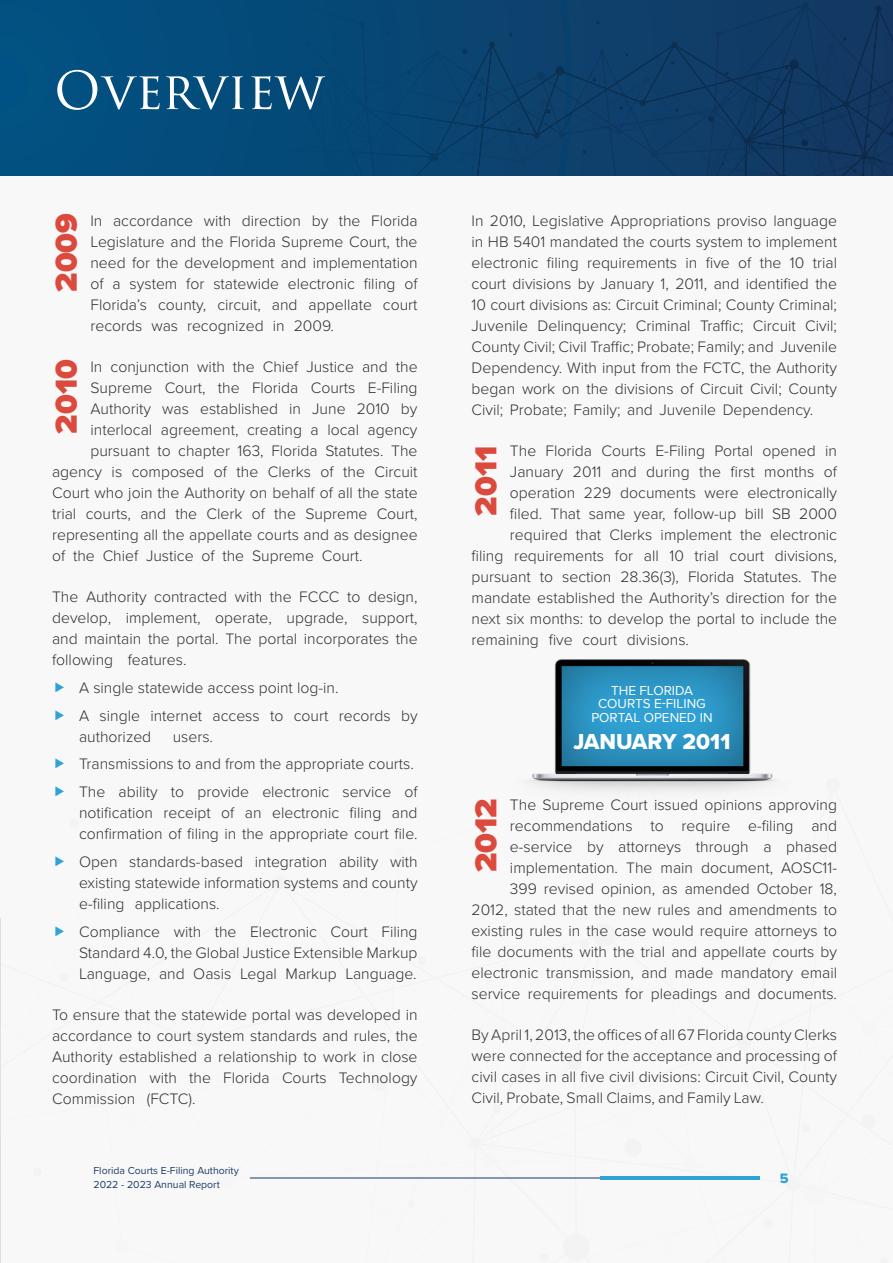
<style>
.page{position:relative;width:893px;height:1263px;background:#f5f5f6}
.page>*{position:absolute;margin:0;border:0;box-sizing:border-box;transform-origin:0 0}
.t1{font:51px "Trajan Pro 3";color:#fff}
.t2{font:900 31.5px "Proxima Nova";color:#dc4a3d}
.Paragraph_Style_1{font:22.5px "Proxima Nova Extrabld";color:#fff}
.Copy{font:300 15.75px/21px "Proxima Nova";color:#312f30;text-align:justify}
.t3{font:14.25px "Proxima Nova Extrabld";color:#30a2d5}
.Paragraph_Style_1-2{font:13.5px/13.5px "Proxima Nova";color:#fff;text-align:center}
.t4{font:10.5px/13.5px "Proxima Nova";color:#1f3d66}
</style>
<div class="page">
<hr style="left:250px;top:1178px;width:509px;height:1px;background:#143761">
<hr style="left:600px;top:1177px;width:159px;height:3px;background:#30a2d5">
<div style="left:0;top:0;width:893px;height:176px;background:#034e7d"></div>
<svg style="left:305px;top:0;width:588px;height:176px"></svg>
<svg style="left:323px;top:147px;width:5px;height:6px"></svg>
<svg style="left:489px;top:42px;width:6px;height:5px"></svg>
<svg style="left:312px;top:66px;width:22px;height:12px"></svg>
<svg style="left:853px;top:153px;width:23px;height:20px"></svg>
<svg style="left:876px;top:6px;width:5px;height:6px"></svg>
<svg style="left:778px;top:174px;width:11px;height:2px"></svg>
<svg style="left:780px;top:109px;width:6px;height:6px"></svg>
<svg style="left:671px;top:42px;width:6px;height:6px"></svg>
<svg style="left:534px;top:132px;width:6px;height:6px"></svg>
<svg style="left:364px;top:106px;width:5px;height:6px"></svg>
<svg style="left:360px;top:21px;width:5px;height:6px"></svg>
<svg style="left:742px;top:137px;width:12px;height:13px"></svg>
<svg style="left:785px;top:59px;width:14px;height:11px"></svg>
<svg style="left:640px;top:100px;width:6px;height:6px"></svg>
<svg style="left:555px;top:66px;width:9px;height:9px"></svg>
<svg style="left:430px;top:153px;width:8px;height:8px"></svg>
<svg style="left:843px;top:101px;width:5px;height:6px"></svg>
<img style="left:0;top:918px;width:1px;height:345px">
<img style="left:531px;top:659px;width:243px;height:131px">
<p class="t1" style="left:54px;top:56px;width:272px">OVERVIEW</p>
<p class="t2" style="left:43px;top:292px;width:80px;rotate:-90deg">2009</p>
<p class="Copy" style="left:90px;top:209px;width:329px">In accordance with direction by the Florida Legislature and the Florida Supreme Court, the need for the development and implementation of a system for statewide electronic filing of Florida’s county, circuit, and appellate court records was recognized in 2009.</p>
<p class="Copy" style="left:90px;top:355px;width:329px">In conjunction with the Chief Justice and the</p>
<p class="Copy" style="left:90px;top:376px;width:329px">Supreme Court, the Florida Courts E-Filing</p>
<p class="Copy" style="left:90px;top:397px;width:329px">Authority was established in June 2010 by</p>
<p class="Copy" style="left:90px;top:418px;width:329px">interlocal agreement, creating a local agency</p>
<p class="Copy" style="left:90px;top:439px;width:329px">pursuant to chapter 163, Florida Statutes. The</p>
<p class="Copy" style="left:52px;top:460px;width:367px">agency is composed of the Clerks of the Circuit</p>
<p class="Copy" style="left:52px;top:481px;width:367px">Court who join the Authority on behalf of all the state</p>
<p class="Copy" style="left:52px;top:502px;width:367px">trial courts, and the Clerk of the Supreme Court,</p>
<p class="Copy" style="left:52px;top:523px;width:367px">representing all the appellate courts and as designee</p>
<p class="Copy" style="left:52px;top:544px;width:312px">of the Chief Justice of the Supreme Court.</p>
<p class="Copy" style="left:52px;top:585px;width:367px">The Authority contracted with the FCCC to design, develop, implement, operate, upgrade, support, and maintain the portal. The portal incorporates the following features.</p>
<p class="Copy" style="left:79px;top:676px;width:261px">A single statewide access point log-in.</p>
<p class="Copy" style="left:79px;top:704px;width:340px">A single internet access to court records by authorized</p>
<p class="t2" style="left:43px;top:434px;width:76px;rotate:-90deg">2010</p>
<p class="Copy" style="left:173px;top:725px;width:42px">users.</p>
<p class="Copy" style="left:79px;top:753px;width:336px">Transmissions to and from the appropriate courts.</p>
<p class="Copy" style="left:79px;top:780px;width:340px">The ability to provide electronic service of notification receipt of an electronic filing and confirmation of filing in the appropriate court file.</p>
<p class="Copy" style="left:79px;top:850px;width:340px">Open standards-based integration ability with existing statewide information systems and county e-filing applications.</p>
<p class="Copy" style="left:79px;top:920px;width:340px">Compliance with the Electronic Court Filing Standard 4.0, the Global Justice Extensible Markup Language, and Oasis Legal Markup Language.</p>
<p class="Copy" style="left:52px;top:1003px;width:367px">To ensure that the statewide portal was developed in accordance to court system standards and rules, the Authority established a relationship to work in close coordination with the Florida Courts Technology Commission (FCTC).</p>
<p class="Copy" style="left:472px;top:209px;width:367px">In 2010, Legislative Appropriations proviso language in HB 5401 mandated the courts system to implement electronic filing requirements in five of the 10 trial court divisions by January 1, 2011, and identified the 10 court divisions as: Circuit Criminal; County Criminal; Juvenile Delinquency; Criminal Traffic; Circuit Civil; County Civil; Civil Traffic; Probate; Family; and Juvenile Dependency. With input from the FCTC, the Authority began work on the divisions of Circuit Civil; County Civil; Probate; Family; and Juvenile Dependency.</p>
<p class="Copy" style="left:510px;top:439px;width:329px">The Florida Courts E-Filing Portal opened in</p>
<p class="Copy" style="left:510px;top:460px;width:329px">January 2011 and during the first months of</p>
<p class="Copy" style="left:510px;top:481px;width:329px">operation 229 documents were electronically</p>
<p class="Copy" style="left:510px;top:502px;width:329px">filed. That same year, follow-up bill SB 2000</p>
<p class="Copy" style="left:510px;top:523px;width:329px">required that Clerks implement the electronic</p>
<p class="Copy" style="left:472px;top:544px;width:367px">filing requirements for all 10 trial court divisions,</p>
<p class="Copy" style="left:472px;top:565px;width:367px">pursuant to section 28.36(3), Florida Statutes. The</p>
<p class="Copy" style="left:472px;top:586px;width:367px">mandate established the Authority’s direction for the</p>
<p class="Copy" style="left:472px;top:607px;width:367px">next six months: to develop the portal to include the</p>
<p class="Copy" style="left:472px;top:628px;width:219px">remaining five court divisions.</p>
<p class="t2" style="left:462px;top:515px;width:71px;rotate:-90deg">2011</p>
<p class="Paragraph_Style_1-2" style="left:591px;top:683px;width:123px">THE FLORIDA<br>COURTS E-FILING<br>PORTAL OPENED IN</p>
<p class="Paragraph_Style_1" style="left:574px;top:724px;width:158px">JANUARY 2011</p>
<p class="Copy" style="left:472px;top:793px;width:367px;text-align:right">The Supreme Court issued opinions approving recommendations to require e-filing and e-service by attorneys through a phased implementation. The main document, AOSC11-<br>399 revised opinion, as amended October 18, 2012, stated that the new rules and amendments to existing rules in the case would require attorneys to file documents with the trial and appellate courts by electronic transmission, and made mandatory email service requirements for pleadings and documents.</p>
<p class="Copy" style="left:472px;top:1023px;width:367px">By April 1, 2013, the offices of all 67 Florida county Clerks were connected for the acceptance and processing of civil cases in all five civil divisions: Circuit Civil, County Civil, Probate, Small Claims, and Family Law.</p>
<p class="t2" style="left:462px;top:872px;width:75px;rotate:-90deg">2012</p>
<p class="t4" style="left:94px;top:1163px;width:147px">Florida Courts E-Filing Authority<br>2022 - 2023 Annual Report</p>
<p class="t3" style="left:780px;top:1167px;width:10px">5</p>
</div>
